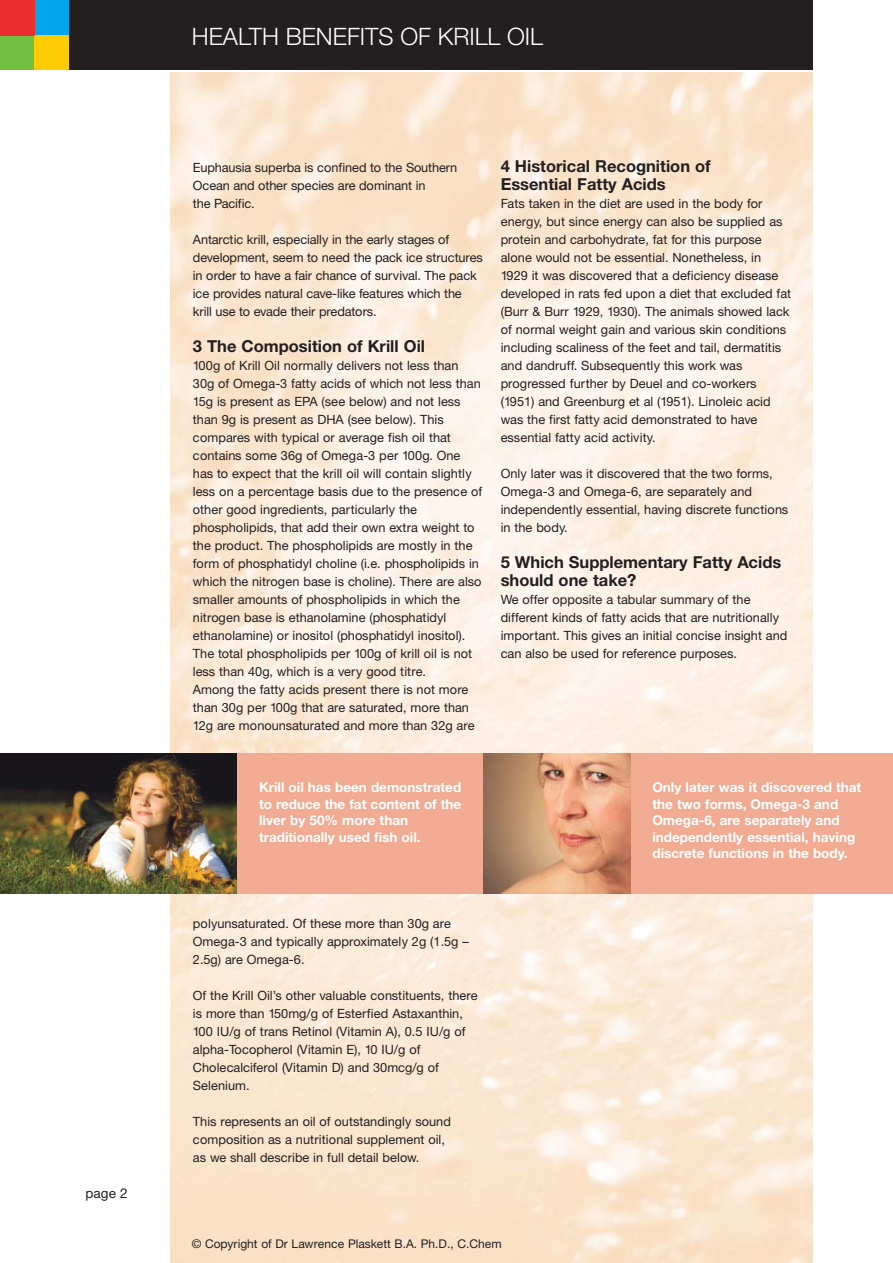
<style>
.page{position:relative;width:893px;height:1263px;background:#fff}
.page>*{position:absolute;margin:0;border:0;box-sizing:border-box;transform-origin:0 0}
.t1{font:300 24px "Helvetica Neue";color:#fff}
.t2{font:700 16.5px/18px "Helvetica Neue";color:#231f20}
.t3{font:700 13.5px/16.5px "Helvetica Neue";color:#fff}
.t4{font:13.5px "Helvetica Neue";color:#231f20}
.t5{font:12.75px/18px "Helvetica Neue";color:#231f20}
.t6{font:12px "Helvetica Neue";color:#231f20}
</style>
<div class="page">
<img style="left:170px;top:72px;width:642px;height:1190px">
<div style="left:0;top:0;width:813px;height:70px;background:#231f20"></div>
<div style="left:34px;top:0;width:34px;height:36px;background:#00a6e9"></div>
<div style="left:0;top:36px;width:34px;height:34px;background:#72bf44"></div>
<div style="left:34px;top:36px;width:34px;height:34px;background:#ffcb04"></div>
<div style="left:0;top:0;width:34px;height:36px;background:#ea2d2f"></div>
<img style="left:483px;top:753px;width:148px;height:140px">
<img style="left:0;top:753px;width:238px;height:140px">
<div style="left:238px;top:753px;width:245px;height:140px;background:#f1ab92"></div>
<div style="left:631px;top:753px;width:262px;height:140px;background:#f1ab92"></div>
<p class="t4" style="left:85px;top:1188px;width:44px">page 2</p>
<h1 class="t1" style="left:192px;top:28px;width:353px">HEALTH BENEFITS OF KRILL OIL</h1>
<p class="t5" style="left:193px;top:160px;width:266px">Euphausia superba is confined to the Southern<br>Ocean and other species are dominant in<br>the Pacific.</p>
<p class="t5" style="left:193px;top:232px;width:291px">Antarctic krill, especially in the early stages of development, seem to need the pack ice structures in order to have a fair chance of survival. The pack ice provides natural cave-like features which the krill use to evade their predators.</p>
<p class="t2" style="left:193px;top:338px;width:234px">3 The Composition of Krill Oil</p>
<p class="t5" style="left:193px;top:358px;width:291px">100g of Krill Oil normally delivers not less than 30g of Omega-3 fatty acids of which not less than 15g is present as EPA (see below) and not less than 9g is present as DHA (see below). This compares with typical or average fish oil that contains some 36g of Omega-3 per 100g. One has to expect that the krill oil will contain slightly less on a percentage basis due to the presence of other good ingredients, particularly the phospholipids, that add their own extra weight to the product. The phospholipids are mostly in the form of phosphatidyl choline (i.e. phospholipids in which the nitrogen base is choline). There are also smaller amounts of phospholipids in which the nitrogen base is ethanolamine (phosphatidyl ethanolamine) or inositol (phosphatidyl inositol).<br>The total phospholipids per 100g of krill oil is not less than 40g, which is a very good titre.<br>Among the fatty acids present there is not more than 30g per 100g that are saturated, more than 12g are monounsaturated and more than 32g are</p>
<p class="t2" style="left:501px;top:158px;width:211px">4 Historical Recognition of<br>Essential Fatty Acids</p>
<p class="t5" style="left:501px;top:196px;width:292px">Fats taken in the diet are used in the body for energy, but since energy can also be supplied as protein and carbohydrate, fat for this purpose alone would not be essential. Nonetheless, in 1929 it was discovered that a deficiency disease developed in rats fed upon a diet that excluded fat (Burr &amp; Burr 1929, 1930). The animals showed lack of normal weight gain and various skin conditions including scaliness of the feet and tail, dermatitis and dandruff. Subsequently this work was progressed further by Deuel and co-workers (1951) and Greenburg et al (1951). Linoleic acid was the first fatty acid demonstrated to have essential fatty acid activity.</p>
<p class="t5" style="left:501px;top:466px;width:289px">Only later was it discovered that the two forms, Omega-3 and Omega-6, are separately and independently essential, having discrete functions in the body.</p>
<p class="t2" style="left:501px;top:554px;width:282px">5 Which Supplementary Fatty Acids should one take?</p>
<p class="t5" style="left:501px;top:592px;width:288px">We offer opposite a tabular summary of the different kinds of fatty acids that are nutritionally important. This gives an initial concise insight and can also be used for reference purposes.</p>
<p class="t3" style="left:259px;top:780px;width:204px">Krill oil has been demonstrated to reduce the fat content of the liver by 50% more than traditionally used fish oil.</p>
<p class="t3" style="left:652px;top:780px;width:210px">Only later was it discovered that the two forms, Omega-3 and<br>Omega-6, are separately and independently essential, having discrete functions in the body.</p>
<p class="t5" style="left:193px;top:916px;width:277px">polyunsaturated. Of these more than 30g are<br>Omega-3 and typically approximately 2g (1.5g –<br>2.5g) are Omega-6.</p>
<p class="t5" style="left:193px;top:988px;width:286px">Of the Krill Oil’s other valuable constituents, there is more than 150mg/g of Esterfied Astaxanthin, 100 IU/g of trans Retinol (Vitamin A), 0.5 IU/g of alpha-Tocopherol (Vitamin E), 10 IU/g of Cholecalciferol (Vitamin D) and 30mcg/g of Selenium.</p>
<p class="t5" style="left:193px;top:1114px;width:259px">This represents an oil of outstandingly sound composition as a nutritional supplement oil, as we shall describe in full detail below.</p>
<p class="t6" style="left:192px;top:1239px;width:311px">© Copyright of Dr Lawrence Plaskett B.A. Ph.D., C.Chem</p>
</div>
